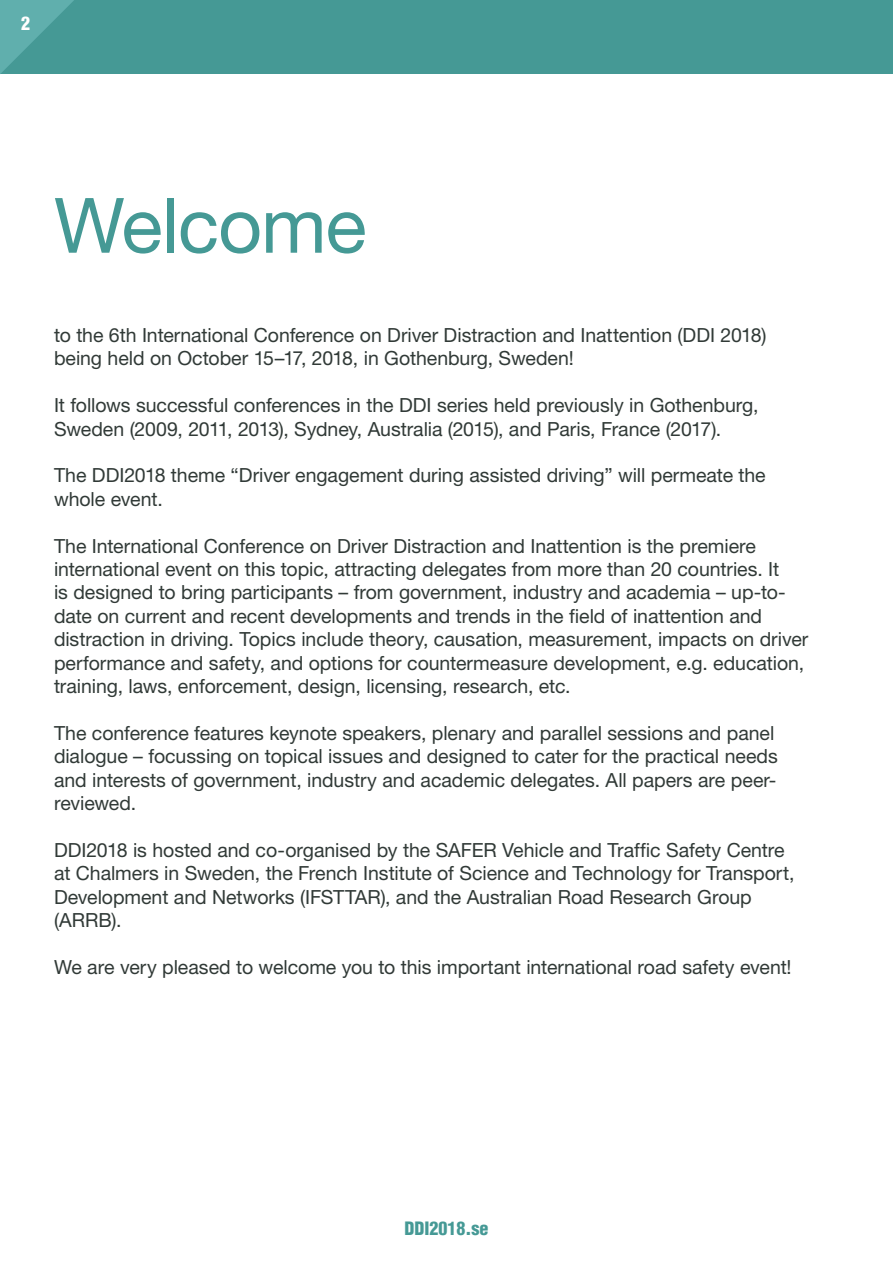
<style>
.page{position:relative;width:893px;height:1263px;background:#fff}
.page>*{position:absolute;margin:0;border:0;box-sizing:border-box;transform-origin:0 0}
.t1{font:76.5px "Helvetica Neue";letter-spacing:-.01em;color:#459995}
.t2{font:19.5px/23.4px "Helvetica Neue LT Std";letter-spacing:-.005em;color:#313a37}
.t3{font:900 condensed 18px "Helvetica LT";color:#459995}
.t4{font:900 condensed 18px "Helvetica LT";color:#fff}
</style>
<div class="page">
<div style="left:0;top:0;width:893px;height:74px;background:#459995"></div>
<svg style="left:0;top:0;width:74px;height:74px"></svg>
<p class="t4" style="left:21px;top:12px;width:10px">2</p>
<p class="t1" style="left:54px;top:170px;width:314px">Welcome</p>
<p class="t2" style="left:54px;top:323px;width:714px">to the 6th International Conference on Driver Distraction and Inattention (DDI 2018) being held on October 15–17, 2018, in Gothenburg, Sweden!</p>
<p class="t2" style="left:54px;top:393px;width:706px">It follows successful conferences in the DDI series held previously in Gothenburg,<br>Sweden (2009, 2011, 2013), Sydney, Australia (2015), and Paris, France (2017).</p>
<p class="t2" style="left:54px;top:464px;width:713px">The DDI2018 theme “Driver engagement during assisted driving” will permeate the whole event.</p>
<p class="t2" style="left:54px;top:534px;width:756px">The International Conference on Driver Distraction and Inattention is the premiere international event on this topic, attracting delegates from more than 20 countries. It<br>is designed to bring participants – from government, industry and academia – up-to&shy;date on current and recent developments and trends in the field of inattention and distraction in driving. Topics include theory, causation, measurement, impacts on driver performance and safety, and options for countermeasure development, e.g. education, training, laws, enforcement, design, licensing, research, etc.</p>
<p class="t2" style="left:54px;top:721px;width:725px">The conference features keynote speakers, plenary and parallel sessions and panel dialogue – focussing on topical issues and designed to cater for the practical needs and interests of government, industry and academic delegates. All papers are peer&shy;reviewed.</p>
<p class="t2" style="left:54px;top:838px;width:742px">DDI2018 is hosted and co-organised by the SAFER Vehicle and Traffic Safety Centre at Chalmers in Sweden, the French Institute of Science and Technology for Transport, Development and Networks (IFSTTAR), and the Australian Road Research Group (ARRB).</p>
<p class="t2" style="left:54px;top:955px;width:739px">We are very pleased to welcome you to this important international road safety event!</p>
<p class="t3" style="left:404px;top:1217px;width:86px">DDI2018.se</p>
</div>
